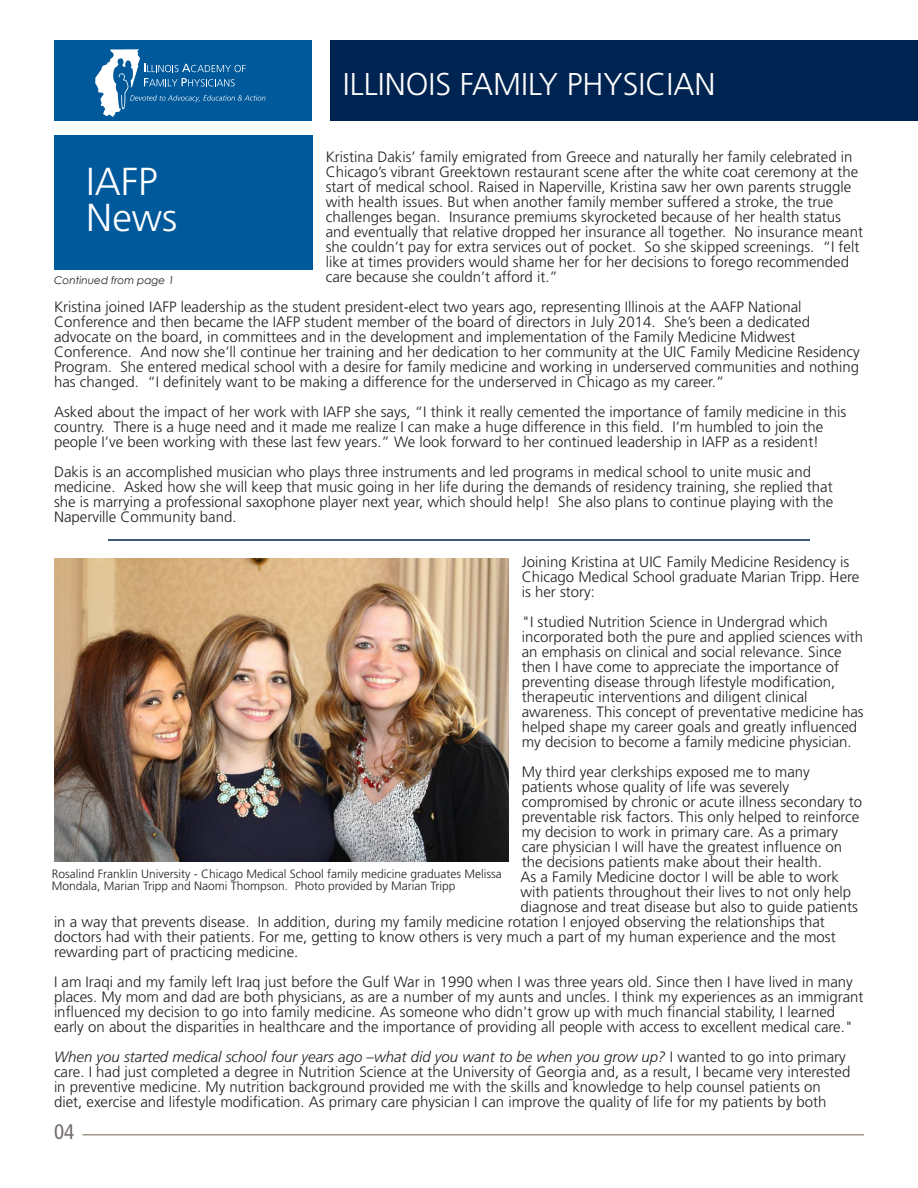
<style>
.page{position:relative;width:918px;height:1188px;background:#fff}
.page>*{position:absolute;margin:0;border:0;box-sizing:border-box;transform-origin:0 0}
.t1{font:300 39px "Frutiger";color:#fff}
.t2{font:300 31.5px "Frutiger";color:#fff}
.t3{font:condensed 21px "Frutiger";color:#726c6b}
.t4{font:300 15px/15px "Frutiger";color:#231f20}
.t5{font:300 12px/12px "Frutiger";color:#231f20}
.t6{font:italic 10.5px "Century Gothic";color:#231f20}
.s1{font-style:italic}
</style>
<div class="page">
<div style="left:330px;top:40px;width:588px;height:82px;background:#002451"></div>
<div style="left:54px;top:40px;width:258px;height:82px;background:#00599b"></div>
<hr style="left:82px;top:1134px;width:782px;height:2px;background:#a1988a">
<svg style="left:95px;top:49px;width:170px;height:68px"></svg>
<div style="left:54px;top:135px;width:258px;height:135px;background:#00599b"></div>
<img style="left:54px;top:558px;width:454px;height:303px">
<hr style="left:108px;top:539px;width:702px;height:2px;background:#002451">
<p class="t2" style="left:343px;top:66px;width:374px">ILLINOIS FAMILY PHYSICIAN</p>
<p class="t4" style="left:326px;top:149px;width:539px">Kristina Dakis’ family emigrated from Greece and naturally her family celebrated in Chicago’s vibrant Greektown restaurant scene after the white coat ceremony at the start of medical school. Raised in Naperville, Kristina saw her own parents struggle with health issues. But when another family member suffered a stroke, the true challenges began. Insurance premiums skyrocketed because of her health status and eventually that relative dropped her insurance all together. No insurance meant she couldn’t pay for extra services out of pocket. So she skipped screenings. “I felt like at times providers would shame her for her decisions to forego recommended care because she couldn’t afford it.”</p>
<p class="t4" style="left:54px;top:299px;width:807px">Kristina joined IAFP leadership as the student president-elect two years ago, representing Illinois at the AAFP National Conference and then became the IAFP student member of the board of directors in July 2014. She’s been a dedicated advocate on the board, in committees and in the development and implementation of the Family Medicine Midwest Conference. And now she’ll continue her training and her dedication to her community at the UIC Family Medicine Residency Program. She entered medical school with a desire for family medicine and working in underserved communities and nothing has changed. “I definitely want to be making a difference for the underserved in Chicago as my career.”</p>
<p class="t4" style="left:54px;top:404px;width:794px">Asked about the impact of her work with IAFP she says, “I think it really cemented the importance of family medicine in this country. There is a huge need and it made me realize I can make a huge difference in this field. I’m humbled to join the people I’ve been working with these last few years.” We look forward to her continued leadership in IAFP as a resident!</p>
<p class="t4" style="left:54px;top:464px;width:781px">Dakis is an accomplished musician who plays three instruments and led programs in medical school to unite music and medicine. Asked how she will keep that music going in her life during the demands of residency training, she replied that she is marrying a professional saxophone player next year, which should help! She also plans to continue playing with the Naperville Community band.</p>
<p class="t4" style="left:522px;top:554px;width:339px">Joining Kristina at UIC Family Medicine Residency is<br>Chicago Medical School graduate Marian Tripp. Here is her story:</p>
<p class="t4" style="left:522px;top:614px;width:343px">"I studied Nutrition Science in Undergrad which incorporated both the pure and applied sciences with an emphasis on clinical and social relevance. Since then I have come to appreciate the importance of preventing disease through lifestyle modification, therapeutic interventions and diligent clinical awareness. This concept of preventative medicine has helped shape my career goals and greatly influenced my decision to become a family medicine physician.</p>
<p class="t4" style="left:522px;top:764px;width:290px">My third year clerkships exposed me to many</p>
<p class="t4" style="left:522px;top:779px;width:269px">patients whose quality of life was severely</p>
<p class="t4" style="left:522px;top:794px;width:342px">compromised by chronic or acute illness secondary to</p>
<p class="t4" style="left:522px;top:809px;width:339px">preventable risk factors. This only helped to reinforce</p>
<p class="t4" style="left:522px;top:824px;width:318px">my decision to work in primary care. As a primary</p>
<p class="t4" style="left:522px;top:839px;width:322px">care physician I will have the greatest influence on</p>
<p class="t4" style="left:522px;top:854px;width:302px">the decisions patients make about their health.</p>
<p class="t4" style="left:521px;top:869px;width:320px">As a Family Medicine doctor I will be able to work</p>
<p class="t4" style="left:521px;top:884px;width:332px">with patients throughout their lives to not only help</p>
<p class="t4" style="left:521px;top:899px;width:339px">diagnose and treat disease but also to guide patients</p>
<p class="t4" style="left:54px;top:914px;width:772px">in a way that prevents disease. In addition, during my family medicine rotation I enjoyed observing the relationships that</p>
<p class="t4" style="left:54px;top:929px;width:783px">doctors had with their patients. For me, getting to know others is very much a part of my human experience and the most</p>
<p class="t4" style="left:54px;top:944px;width:246px">rewarding part of practicing medicine.</p>
<p class="t4" style="left:54px;top:974px;width:811px">I am Iraqi and my family left Iraq just before the Gulf War in 1990 when I was three years old. Since then I have lived in many places. My mom and dad are both physicians, as are a number of my aunts and uncles. I think my experiences as an immigrant influenced my decision to go into family medicine. As someone who didn't grow up with much financial stability, I learned early on about the disparities in healthcare and the importance of providing all people with access to excellent medical care."</p>
<p class="t4" style="left:54px;top:1049px;width:798px"><span class="s1">When you started medical school four years ago –what did you want to be when you grow up?</span> I wanted to go into primary care. I had just completed a degree in Nutrition Science at the University of Georgia and, as a result, I became very interested in preventive medicine. My nutrition background provided me with the skills and knowledge to help counsel patients on diet, exercise and lifestyle modification. As primary care physician I can improve the quality of life for my patients by both</p>
<p class="t1" style="left:86px;top:159px;width:73px">IAFP</p>
<p class="t1" style="left:86px;top:195px;width:93px">News</p>
<p class="t6" style="left:54px;top:274px;width:122px">Continued from page 1</p>
<p class="t5" style="left:52px;top:868px;width:452px">Rosalind Franklin University - Chicago Medical School family medicine graduates Melissa<br>Mondala, Marian Tripp and Naomi Thompson. Photo provided by Marian Tripp</p>
<p class="t3" style="left:54px;top:1120px;width:22px">04</p>
</div>
